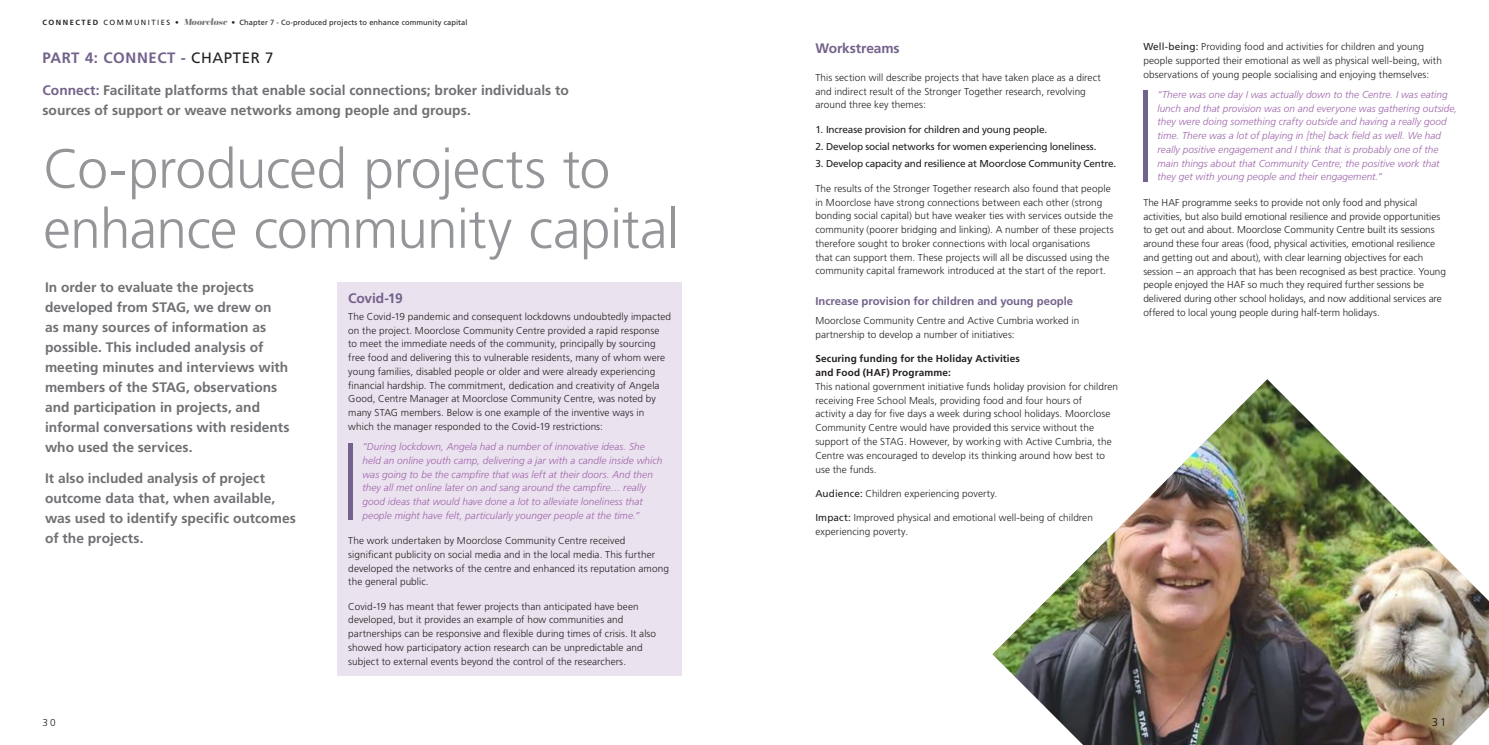
<style>
.page{position:relative;width:1489px;height:745px;background:#fff}
.page>*{position:absolute;margin:0;border:0;box-sizing:border-box;transform-origin:0 0}
.t1{font:300 55px/60px "Frutiger LT Pro";letter-spacing:-.01em;color:#939598}
.Body_Text{font:700 15px "Frutiger LT Pro";letter-spacing:.04em;color:#73628b}
.Body_Text-2{font:700 13.75px/20px "Frutiger LT Pro";color:#6f7073}
.Body_Text-3{font:700 13.75px "Frutiger LT Pro";letter-spacing:-.01em;color:#73628b}
.Body_Text-4{font:700 11.25px "Frutiger LT Pro";color:#73628b}
.t2{font:300 11.25px "Frutiger LT Pro";color:#231f20}
.Body_Text-5{font:300 10px/13.8px "Frutiger LT Pro";letter-spacing:.005em;color:#231f20}
.Body_Text-6{font:italic 300 10px/13.8px "Frutiger LT Pro";letter-spacing:.005em;color:#9e65aa}
.Body_Text-7{font:10px "Frutiger LT Pro";letter-spacing:-.02em;color:#231f20}
.t3{font:7.5px "Frutiger LT Pro";letter-spacing:.01em;color:#231f20}
.s1{font-weight:700}
.s2{font-family:"Questa Grande";font-weight:900;font-style:italic;font-size:9.25px;color:#6f7073}
.s3{font-weight:400;color:#231f20}
.s4{color:#73628b}
.s5{font-weight:400}
</style>
<div class="page">
<div style="left:338px;top:281px;width:343px;height:394px;background:#ebe2ef"></div>
<div style="left:348px;top:442px;width:5px;height:77px;background:#73628b"></div>
<hr style="left:1143px;top:90px;width:4px;height:91px;background:#73628b">
<img style="left:992px;top:379px;width:496px;height:365px">
<p class="t3" style="left:43px;top:18px;width:426px"><span class="s1">C O N N E C T E D</span> C O M M U N I T I E S • <span class="s2">Moorclose</span> • Chapter 7 - Co-produced projects to enhance community capital</p>
<p class="Body_Text" style="left:43px;top:49px;width:232px">PART 4: CONNECT - <span class="s3">CHAPTER 7</span></p>
<p class="Body_Text-2" style="left:43px;top:80px;width:528px"><span class="s4">Connect:</span> Facilitate platforms that enable social connections; broker individuals to sources of support or weave networks among people and groups.</p>
<p class="t1" style="left:43px;top:139px;width:637px">Co-produced projects to enhance community capital</p>
<p class="Body_Text-2" style="left:45px;top:277px;width:246px">In order to evaluate the projects developed from STAG, we drew on<br>as many sources of information as possible. This included analysis of meeting minutes and interviews with members of the STAG, observations and participation in projects, and informal conversations with residents who used the services.</p>
<p class="Body_Text-2" style="left:45px;top:467px;width:252px">It also included analysis of project outcome data that, when available, was used to identify specific outcomes of the projects.</p>
<p class="Body_Text-3" style="left:348px;top:289px;width:56px">Covid-19</p>
<p class="Body_Text-5" style="left:348px;top:309px;width:324px">The Covid-19 pandemic and consequent lockdowns undoubtedly impacted on the project. Moorclose Community Centre provided a rapid response<br>to meet the immediate needs of the community, principally by sourcing free food and delivering this to vulnerable residents, many of whom were young families, disabled people or older and were already experiencing financial hardship. The commitment, dedication and creativity of Angela Good, Centre Manager at Moorclose Community Centre, was noted by many STAG members. Below is one example of the inventive ways in which the manager responded to the Covid-19 restrictions:</p>
<p class="Body_Text-6" style="left:362px;top:439px;width:301px">“During lockdown, Angela had a number of innovative ideas. She held an online youth camp, delivering a jar with a candle inside which was going to be the campfire that was left at their doors. And then they all met online later on and sang around the campfire… really good ideas that would have done a lot to alleviate loneliness that people might have felt, particularly younger people at the time.”</p>
<p class="Body_Text-5" style="left:348px;top:533px;width:322px">The work undertaken by Moorclose Community Centre received significant publicity on social media and in the local media. This further developed the networks of the centre and enhanced its reputation among the general public.</p>
<p class="Body_Text-5" style="left:348px;top:599px;width:309px">Covid-19 has meant that fewer projects than anticipated have been developed, but it provides an example of how communities and partnerships can be responsive and flexible during times of crisis. It also showed how participatory action research can be unpredictable and subject to external events beyond the control of the researchers.</p>
<p class="Body_Text-3" style="left:815px;top:40px;width:86px">Workstreams</p>
<p class="Body_Text-5" style="left:815px;top:70px;width:287px">This section will describe projects that have taken place as a direct and indirect result of the Stronger Together research, revolving around three key themes:</p>
<p class="Body_Text-7" style="left:815px;top:123px;width:233px">1. Increase provision for children and young people.</p>
<p class="Body_Text-7" style="left:815px;top:141px;width:282px">2. Develop social networks for women experiencing loneliness.</p>
<p class="Body_Text-7" style="left:815px;top:158px;width:302px">3. Develop capacity and resilience at Moorclose Community Centre.</p>
<p class="Body_Text-5" style="left:815px;top:181px;width:300px">The results of the Stronger Together research also found that people in Moorclose have strong connections between each other (strong bonding social capital) but have weaker ties with services outside the community (poorer bridging and linking). A number of these projects therefore sought to broker connections with local organisations<br>that can support them. These projects will all be discussed using the community capital framework introduced at the start of the report.</p>
<p class="Body_Text-4" style="left:815px;top:294px;width:259px">Increase provision for children and young people</p>
<p class="Body_Text-5" style="left:815px;top:314px;width:265px">Moorclose Community Centre and Active Cumbria worked in partnership to develop a number of initiatives:</p>
<p class="Body_Text-5" style="left:815px;top:352px;width:304px"><span class="s1">Securing funding for the Holiday Activities<br>and Food (HAF) Programme:<br></span>This national government initiative funds holiday provision for children receiving Free School Meals, providing food and four hours of<br>activity a day for five days a week during school holidays. Moorclose Community Centre would have provided this service without the support of the STAG. However, by working with Active Cumbria, the Centre was encouraged to develop its thinking around how best to use the funds.</p>
<p class="Body_Text-5" style="left:815px;top:486px;width:181px"><span class="s5">Audience:</span> Children experiencing poverty.</p>
<p class="Body_Text-5" style="left:815px;top:510px;width:279px"><span class="s5">Impact:</span> Improved physical and emotional well-being of children experiencing poverty.</p>
<p class="Body_Text-5" style="left:1143px;top:40px;width:300px"><span class="s5">Well-being:</span> Providing food and activities for children and young people supported their emotional as well as physical well-being, with observations of young people socialising and enjoying themselves:</p>
<p class="Body_Text-6" style="left:1157px;top:87px;width:301px">“There was one day I was actually down to the Centre. I was eating lunch and that provision was on and everyone was gathering outside, they were doing something crafty outside and having a really good time. There was a lot of playing in [the] back field as well. We had really positive engagement and I think that is probably one of the main things about that Community Centre; the positive work that they get with young people and their engagement.”</p>
<p class="Body_Text-5" style="left:1143px;top:195px;width:304px">The HAF programme seeks to provide not only food and physical activities, but also build emotional resilience and provide opportunities to get out and about. Moorclose Community Centre built its sessions around these four areas (food, physical activities, emotional resilience and getting out and about), with clear learning objectives for each session – an approach that has been recognised as best practice. Young people enjoyed the HAF so much they required further sessions be delivered during other school holidays, and now additional services are offered to local young people during half-term holidays.</p>
<p class="Body_Text-5" style="left:43px;top:715px;width:15px">30</p>
<p class="t2" style="left:1431px;top:715px;width:16px">31</p>
</div>
